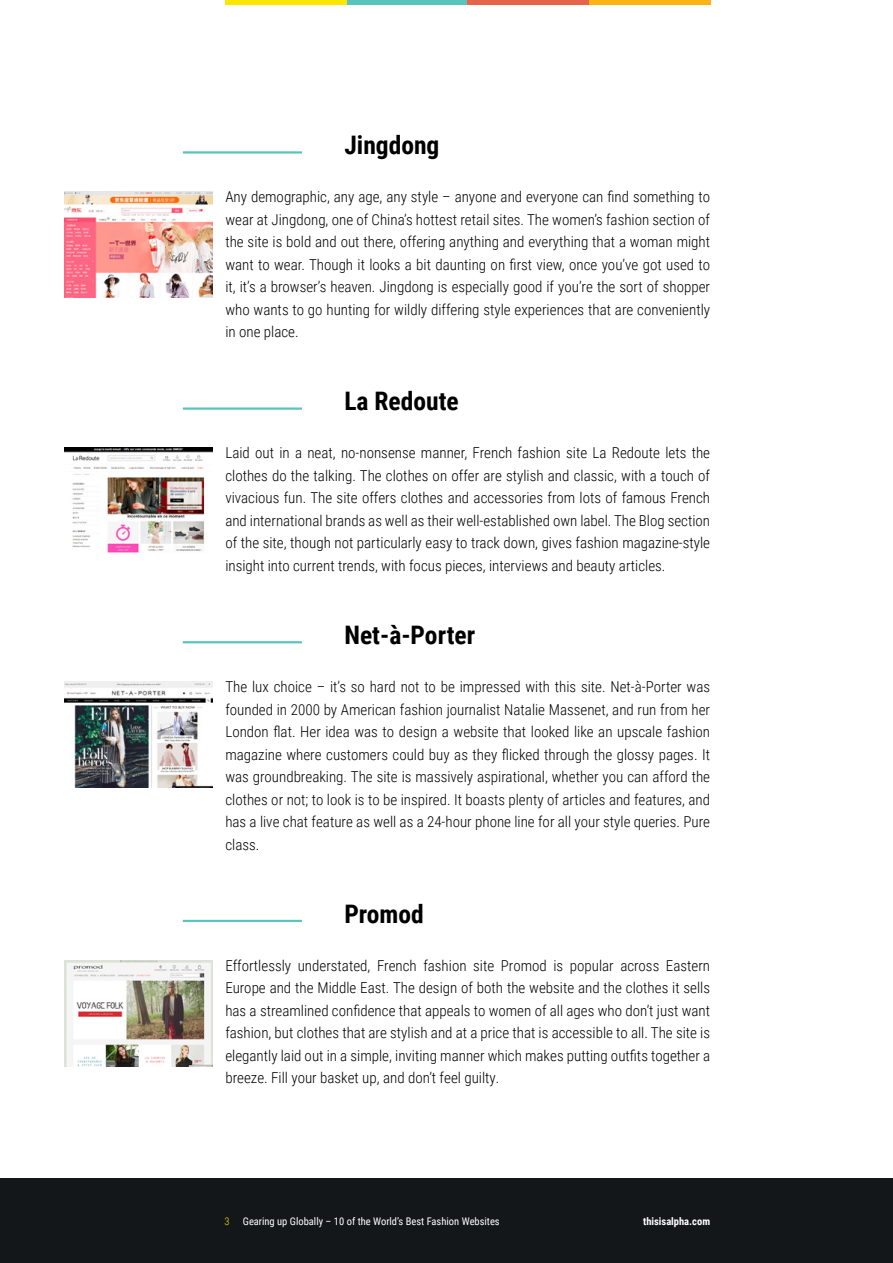
<style>
.page{position:relative;width:893px;height:1263px;background:#fff}
.page>*{position:absolute;margin:0;border:0;box-sizing:border-box;transform-origin:0 0}
.Heading{font:700 25.5px "Roboto Condensed";color:#000}
.Body{font:300 15px/22.5px "Roboto Condensed";color:#000;text-align:justify}
.t1{font:10.5px "Roboto Condensed";color:#fff}
.t2{font:700 10.5px "Roboto Condensed";color:#fff}
.t3{font:300 10.5px "Roboto Condensed";color:#ffe600}
</style>
<div class="page">
<hr style="left:183px;top:151px;width:119px;height:3px;background:#58c4bd">
<hr style="left:183px;top:407px;width:119px;height:3px;background:#58c4bd">
<hr style="left:183px;top:641px;width:119px;height:2px;background:#58c4bd">
<hr style="left:183px;top:920px;width:119px;height:2px;background:#58c4bd">
<img style="left:64px;top:192px;width:149px;height:106px">
<img style="left:64px;top:448px;width:149px;height:104px">
<img style="left:64px;top:681px;width:149px;height:107px">
<img style="left:64px;top:960px;width:149px;height:106px">
<div style="left:0;top:1178px;width:893px;height:85px;background:#13171a"></div>
<hr style="left:346px;top:0;width:122px;height:4px;background:#58c4bd">
<hr style="left:468px;top:0;width:121px;height:4px;background:#e6644a">
<hr style="left:225px;top:0;width:122px;height:4px;background:#ffe600">
<hr style="left:589px;top:0;width:121px;height:4px;background:#fcb316">
<p class="Heading" style="left:344px;top:127px;width:97px">Jingdong</p>
<p class="Body" style="left:225px;top:185px;width:486px">Any demographic, any age, any style – anyone and everyone can find something to wear at Jingdong, one of China’s hottest retail sites. The women’s fashion section of the site is bold and out there, offering anything and everything that a woman might want to wear. Though it looks a bit daunting on first view, once you’ve got used to it, it’s a browser’s heaven. Jingdong is especially good if you’re the sort of shopper who wants to go hunting for wildly differing style experiences that are conveniently in one place.</p>
<p class="Heading" style="left:344px;top:383px;width:116px">La Redoute</p>
<p class="Body" style="left:225px;top:441px;width:486px">Laid out in a neat, no-nonsense manner, French fashion site La Redoute lets the clothes do the talking. The clothes on offer are stylish and classic, with a touch of vivacious fun. The site offers clothes and accessories from lots of famous French and international brands as well as their well-established own label. The Blog section of the site, though not particularly easy to track down, gives fashion magazine-style insight into current trends, with focus pieces, interviews and beauty articles.</p>
<p class="Heading" style="left:344px;top:617px;width:132px">Net-à-Porter</p>
<p class="Body" style="left:225px;top:675px;width:486px">The lux choice – it’s so hard not to be impressed with this site. Net-à-Porter was founded in 2000 by American fashion journalist Natalie Massenet, and run from her London flat. Her idea was to design a website that looked like an upscale fashion magazine where customers could buy as they flicked through the glossy pages. It was groundbreaking. The site is massively aspirational, whether you can afford the clothes or not; to look is to be inspired. It boasts plenty of articles and features, and has a live chat feature as well as a 24-hour phone line for all your style queries. Pure class.</p>
<p class="Heading" style="left:344px;top:896px;width:81px">Promod</p>
<p class="Body" style="left:225px;top:954px;width:486px">Effortlessly understated, French fashion site Promod is popular across Eastern Europe and the Middle East. The design of both the website and the clothes it sells has a streamlined confidence that appeals to women of all ages who don’t just want fashion, but clothes that are stylish and at a price that is accessible to all. The site is elegantly laid out in a simple, inviting manner which makes putting outfits together a breeze. Fill your basket up, and don’t feel guilty.</p>
<p class="t3" style="left:225px;top:1214px;width:7px">3</p>
<p class="t1" style="left:243px;top:1214px;width:258px">Gearing up Globally – 10 of the World’s Best Fashion Websites</p>
<p class="t2" style="left:643px;top:1214px;width:69px">thisisalpha.com</p>
</div>
